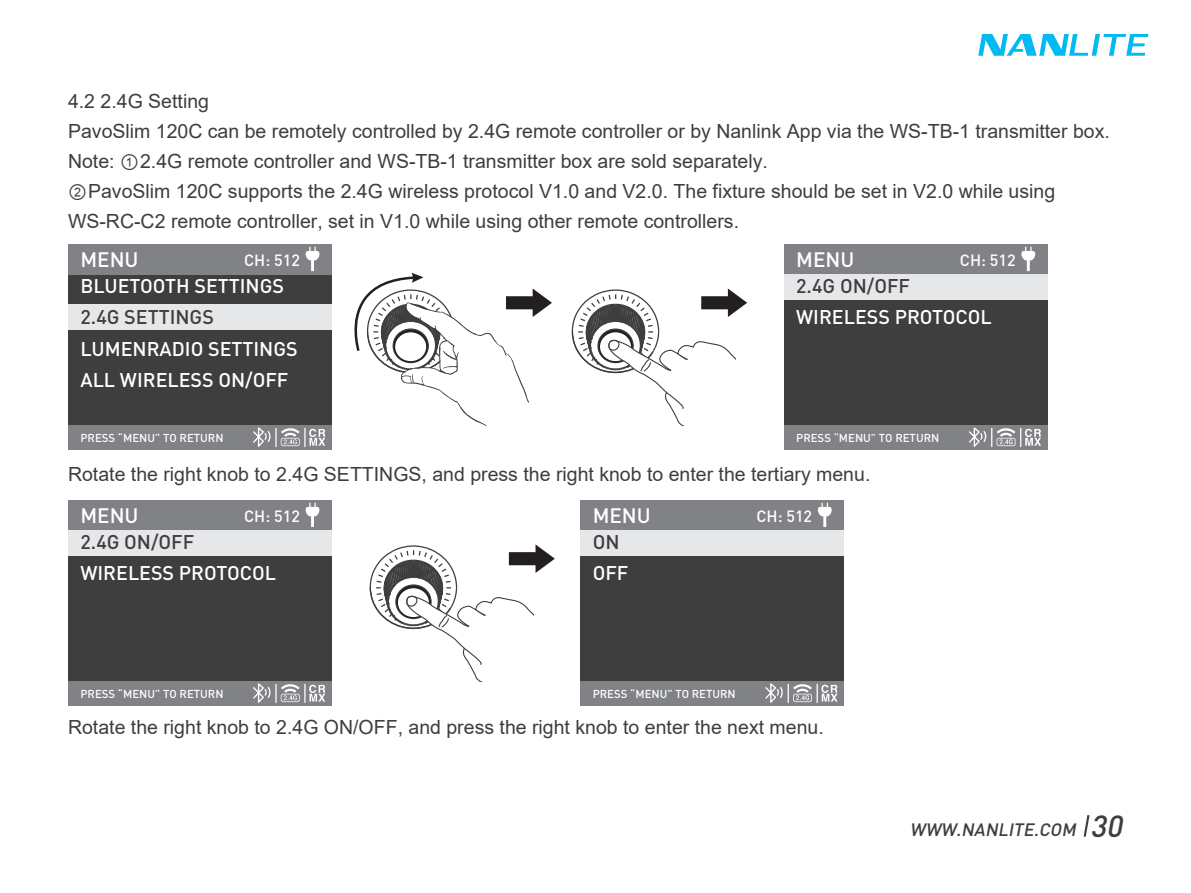
<style>
.page{position:relative;width:1191px;height:893px;background:#fff}
.page>*{position:absolute;margin:0;border:0;box-sizing:border-box;transform-origin:0 0}
.t1{font:500 20.7px "DIN Pro";color:#fff}
.t2{font:19.5px/30px "Arial";color:#3e3e3f}
.t3{font:500 19.5px/31.5px "DIN Pro";color:#fff}
.t4{font:500 19.5px "DIN Pro";color:#3e3e3f}
.t5{font:italic 500 17.7px "DIN Pro";color:#3e3e3f}
.t6{font:500 16.2px "DIN Pro";color:#fff}
.t7{font:500 11.4px "DIN Pro";color:#fff}
.s1{font-family:"Arial Unicode MS";font-size:18.9px}
.s2{font-size:30.3px}
</style>
<div class="page">
<svg style="left:1083px;top:815px;width:7px;height:22px"></svg>
<svg style="left:978px;top:34px;width:170px;height:22px"></svg>
<svg style="left:354px;top:273px;width:198px;height:152px"></svg>
<svg style="left:571px;top:289px;width:176px;height:136px"></svg>
<svg style="left:369px;top:544px;width:186px;height:137px"></svg>
<div style="left:68px;top:244px;width:264px;height:205px;background:#3e3e3f"></div>
<div style="left:68px;top:244px;width:264px;height:30px;background:#808285"></div>
<svg style="left:306px;top:247px;width:13px;height:24px"></svg>
<div style="left:68px;top:304px;width:264px;height:26px;background:#e6e7e9"></div>
<div style="left:68px;top:425px;width:264px;height:24px;background:#808285"></div>
<svg style="left:253px;top:427px;width:72px;height:20px"></svg>
<div style="left:580px;top:500px;width:264px;height:205px;background:#3e3e3f"></div>
<div style="left:580px;top:500px;width:264px;height:30px;background:#808285"></div>
<svg style="left:818px;top:503px;width:13px;height:24px"></svg>
<div style="left:580px;top:530px;width:264px;height:25px;background:#e6e7e9"></div>
<div style="left:580px;top:681px;width:264px;height:24px;background:#808285"></div>
<svg style="left:765px;top:683px;width:72px;height:20px"></svg>
<div style="left:784px;top:244px;width:263px;height:205px;background:#3e3e3f"></div>
<div style="left:784px;top:244px;width:263px;height:30px;background:#808285"></div>
<svg style="left:1021px;top:247px;width:14px;height:24px"></svg>
<div style="left:784px;top:274px;width:263px;height:26px;background:#e6e7e9"></div>
<div style="left:784px;top:425px;width:263px;height:24px;background:#808285"></div>
<svg style="left:969px;top:427px;width:72px;height:20px"></svg>
<div style="left:68px;top:500px;width:264px;height:205px;background:#3e3e3f"></div>
<div style="left:68px;top:500px;width:264px;height:30px;background:#808285"></div>
<svg style="left:306px;top:503px;width:13px;height:24px"></svg>
<div style="left:68px;top:530px;width:264px;height:25px;background:#e6e7e9"></div>
<div style="left:68px;top:681px;width:264px;height:24px;background:#808285"></div>
<svg style="left:253px;top:683px;width:72px;height:20px"></svg>
<p class="t2" style="left:68px;top:86px;width:1043px">4.2 2.4G Setting<br>PavoSlim 120C can be remotely controlled by 2.4G remote controller or by Nanlink App via the WS-TB-1 transmitter box.<br>Note: <span class="s1">①</span>2.4G remote controller and WS-TB-1 transmitter box are sold separately.<br><span class="s1">②</span>PavoSlim 120C supports the 2.4G wireless protocol V1.0 and V2.0. The fixture should be set in V2.0 while using WS-RC-C2 remote controller, set in V1.0 while using other remote controllers.</p>
<p class="t1" style="left:80px;top:246px;width:60px">MENU</p>
<p class="t6" style="left:244px;top:249px;width:57px">CH: 512</p>
<p class="t3" style="left:80px;top:270px;width:205px">BLUETOOTH SETTINGS</p>
<p class="t4" style="left:80px;top:304px;width:135px">2.4G SETTINGS</p>
<p class="t3" style="left:80px;top:332px;width:219px">LUMENRADIO SETTINGS<br>ALL WIRELESS ON/OFF</p>
<p class="t7" style="left:80px;top:430px;width:145px">PRESS “MENU” TO RETURN</p>
<p class="t1" style="left:796px;top:246px;width:60px">MENU</p>
<p class="t6" style="left:960px;top:249px;width:57px">CH: 512</p>
<p class="t4" style="left:796px;top:273px;width:115px">2.4G ON/OFF</p>
<p class="t3" style="left:796px;top:301px;width:197px">WIRELESS PROTOCOL</p>
<p class="t7" style="left:796px;top:430px;width:145px">PRESS “MENU” TO RETURN</p>
<p class="t2" style="left:68px;top:459px;width:804px">Rotate the right knob to 2.4G SETTINGS, and press the right knob to enter the tertiary menu.</p>
<p class="t1" style="left:80px;top:502px;width:60px">MENU</p>
<p class="t6" style="left:244px;top:505px;width:57px">CH: 512</p>
<p class="t4" style="left:80px;top:529px;width:115px">2.4G ON/OFF</p>
<p class="t3" style="left:80px;top:557px;width:197px">WIRELESS PROTOCOL</p>
<p class="t7" style="left:80px;top:686px;width:145px">PRESS “MENU” TO RETURN</p>
<p class="t1" style="left:592px;top:502px;width:60px">MENU</p>
<p class="t6" style="left:756px;top:505px;width:57px">CH: 512</p>
<p class="t4" style="left:592px;top:529px;width:28px">ON</p>
<p class="t3" style="left:592px;top:557px;width:37px">OFF</p>
<p class="t7" style="left:592px;top:686px;width:145px">PRESS “MENU” TO RETURN</p>
<p class="t2" style="left:68px;top:712px;width:757px">Rotate the right knob to 2.4G ON/OFF, and press the right knob to enter the next menu.</p>
<p class="t5" style="left:910px;top:817px;width:221px">WWW.NANLITE.COM <span class="s2">30</span></p>
</div>
